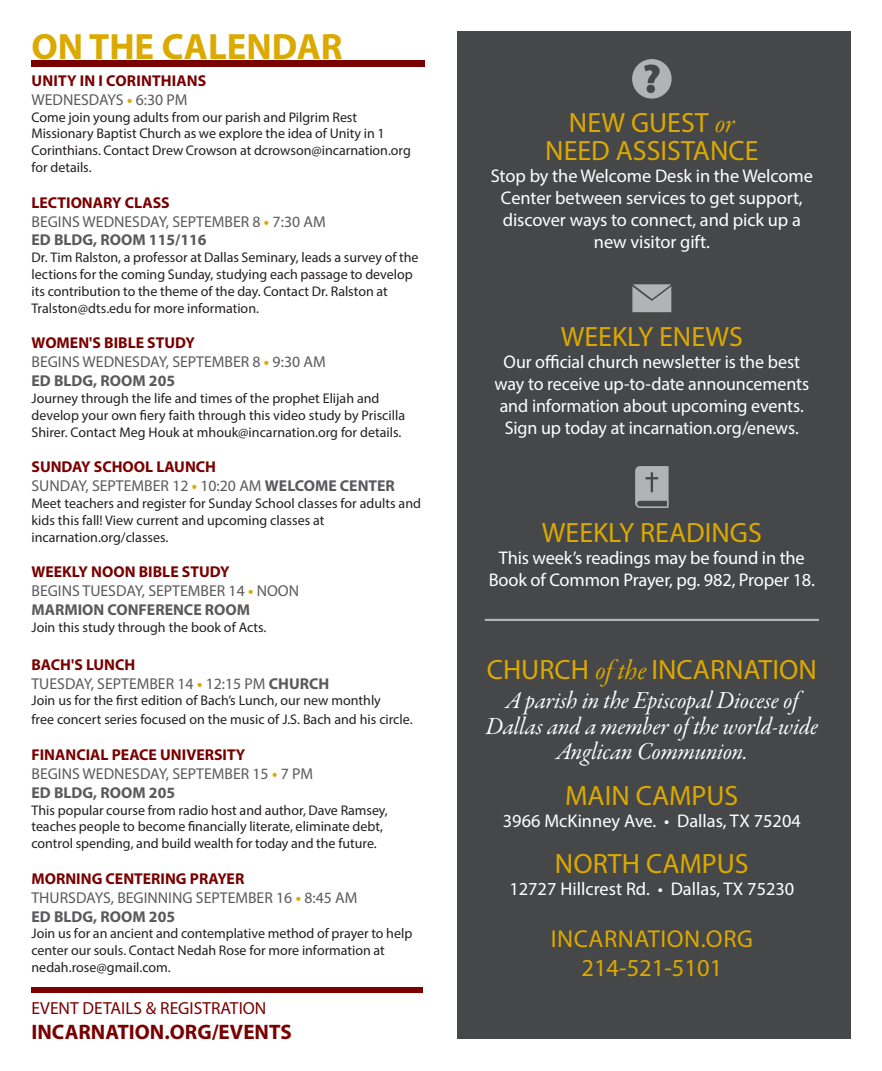
<style>
.page{position:relative;width:882px;height:1071px;background:#fff}
.page>*{position:absolute;margin:0;border:0;box-sizing:border-box;transform-origin:0 0}
.t1{font:700 36.75px "Myriad Pro";color:#dba900}
.t2{font:28px/28px "Myriad Pro";color:#dba900;text-align:center}
.t3{font:24.5px/25.6px "Garamond Premr Pro It Subh";color:#fff;text-align:center}
.t4{font:24.5px "Myriad Pro";letter-spacing:.02em;color:#dba900}
.t5{font:24.5px "Myriad Pro";color:#dba900}
.t6{font:700 21px "Myriad Pro";color:#790100}
.t7{font:18.38px/22.1px "Myriad Pro";letter-spacing:-.005em;color:#fff;text-align:center}
.t8{font:17.5px "Myriad Pro";color:#790100}
.t9{font:15.75px "Myriad Pro";color:#5a5a5d}
.t10{font:700 15.75px "Myriad Pro";color:#790100}
.t11{font:700 15.75px "Myriad Pro";color:#5a5a5d}
.t12{font:14px/16.8px "Myriad Pro";color:#231f20}
.s1{font-weight:700;color:#dba900}
.s2{font-weight:700}
.s3{font-family:"Garamond Premr Pro It Subh"}
</style>
<div class="page">
<div style="left:457px;top:32px;width:393px;height:1008px;background:#464748"></div>
<div style="left:32px;top:60px;width:393px;height:7px;background:#790100"></div>
<div style="left:32px;top:988px;width:391px;height:5px;background:#790100"></div>
<hr style="left:485px;top:619px;width:334px;height:2px;background:#b2b3b7">
<svg style="left:632px;top:59px;width:40px;height:40px"></svg>
<svg style="left:632px;top:284px;width:39px;height:28px"></svg>
<svg style="left:635px;top:466px;width:34px;height:42px"></svg>
<p class="t1" style="left:32px;top:23px;width:313px">ON THE CALENDAR</p>
<p class="t10" style="left:32px;top:70px;width:176px">UNITY IN I CORINTHIANS</p>
<p class="t9" style="left:32px;top:90px;width:157px">WEDNESDAYS <span class="s1">•</span> 6:30 PM</p>
<p class="t12" style="left:32px;top:108px;width:327px">Come join young adults from our parish and Pilgrim Rest</p>
<p class="t12" style="left:32px;top:125px;width:381px">Missionary Baptist Church as we explore the idea of Unity in 1<br>Corinthians. Contact Drew Crowson at dcrowson@incarnation.org for details.</p>
<p class="t10" style="left:32px;top:192px;width:140px">LECTIONARY CLASS</p>
<p class="t9" style="left:32px;top:212px;width:296px">BEGINS WEDNESDAY, SEPTEMBER 8 <span class="s1">•</span> 7:30 AM</p>
<p class="t11" style="left:32px;top:230px;width:177px">ED BLDG, ROOM 115/116</p>
<p class="t12" style="left:32px;top:249px;width:389px">Dr. Tim Ralston, a professor at Dallas Seminary, leads a survey of the lections for the coming Sunday, studying each passage to develop its contribution to the theme of the day. Contact Dr. Ralston at Tralston@dts.edu for more information.</p>
<p class="t10" style="left:32px;top:333px;width:165px">WOMEN'S BIBLE STUDY</p>
<p class="t9" style="left:32px;top:352px;width:296px">BEGINS WEDNESDAY, SEPTEMBER 8 <span class="s1">•</span> 9:30 AM</p>
<p class="t11" style="left:32px;top:371px;width:145px">ED BLDG, ROOM 205</p>
<p class="t12" style="left:32px;top:390px;width:375px">Journey through the life and times of the prophet Elijah and develop your own fiery faith through this video study by Priscilla<br>Shirer. Contact Meg Houk at mhouk@incarnation.org for details.</p>
<p class="t10" style="left:32px;top:457px;width:186px">SUNDAY SCHOOL LAUNCH</p>
<p class="t9" style="left:32px;top:476px;width:365px">SUNDAY, SEPTEMBER 12 <span class="s1">•</span> 10:20 AM <span class="s2">WELCOME CENTER</span></p>
<p class="t12" style="left:32px;top:495px;width:391px">Meet teachers and register for Sunday School classes for adults and kids this fall! View current and upcoming classes at</p>
<p class="t12" style="left:32px;top:528px;width:138px">incarnation.org/classes.</p>
<p class="t10" style="left:32px;top:562px;width:200px">WEEKLY NOON BIBLE STUDY</p>
<p class="t9" style="left:32px;top:581px;width:269px">BEGINS TUESDAY, SEPTEMBER 14 <span class="s1">•</span> NOON</p>
<p class="t11" style="left:32px;top:599px;width:220px">MARMION CONFERENCE ROOM</p>
<p class="t12" style="left:32px;top:619px;width:236px">Join this study through the book of Acts.</p>
<p class="t10" style="left:32px;top:654px;width:105px">BACH'S LUNCH</p>
<p class="t9" style="left:32px;top:674px;width:299px">TUESDAY, SEPTEMBER 14 <span class="s1">•</span> 12:15 PM <span class="s2">CHURCH</span></p>
<p class="t12" style="left:32px;top:692px;width:351px">Join us for the first edition of Bach’s Lunch, our new monthly</p>
<p class="t12" style="left:32px;top:711px;width:383px">free concert series focused on the music of J.S. Bach and his circle.</p>
<p class="t10" style="left:32px;top:744px;width:215px">FINANCIAL PEACE UNIVERSITY</p>
<p class="t9" style="left:32px;top:764px;width:283px">BEGINS WEDNESDAY, SEPTEMBER 15 <span class="s1">•</span> 7 PM</p>
<p class="t11" style="left:32px;top:782px;width:145px">ED BLDG, ROOM 205</p>
<p class="t12" style="left:32px;top:801px;width:358px">This popular course from radio host and author, Dave Ramsey, teaches people to become financially literate, eliminate debt,</p>
<p class="t12" style="left:32px;top:835px;width:347px">control spending, and build wealth for today and the future.</p>
<p class="t10" style="left:32px;top:868px;width:214px">MORNING CENTERING PRAYER</p>
<p class="t9" style="left:32px;top:888px;width:327px">THURSDAYS, BEGINNING SEPTEMBER 16 <span class="s1">•</span> 8:45 AM</p>
<p class="t11" style="left:32px;top:906px;width:145px">ED BLDG, ROOM 205</p>
<p class="t12" style="left:32px;top:925px;width:382px">Join us for an ancient and contemplative method of prayer to help center our souls. Contact Nedah Rose for more information at nedah.rose@gmail.com.</p>
<p class="t8" style="left:32px;top:997px;width:236px">EVENT DETAILS &amp; REGISTRATION</p>
<p class="t6" style="left:32px;top:1018px;width:262px">INCARNATION.ORG/EVENTS</p>
<p class="t2" style="left:545px;top:108px;width:215px">NEW GUEST <span class="s3">or<br></span>NEED ASSISTANCE</p>
<p class="t7" style="left:491px;top:165px;width:324px">Stop by the Welcome Desk in the Welcome Center between services to get support, discover ways to connect, and pick up a new visitor gift.</p>
<p class="t2" style="left:561px;top:322px;width:184px">WEEKLY ENEWS</p>
<p class="t7" style="left:494px;top:350px;width:316px">Our official church newsletter is the best way to receive up-to-date announcements and information about upcoming events.</p>
<p class="t7" style="left:505px;top:417px;width:296px">Sign up today at incarnation.org/enews.</p>
<p class="t2" style="left:542px;top:518px;width:221px">WEEKLY READINGS</p>
<p class="t7" style="left:489px;top:546px;width:328px">This week’s readings may be found in the<br>Book of Common Prayer, pg. 982, Proper 18.</p>
<p class="t2" style="left:487px;top:655px;width:332px">CHURCH <span class="s3">of the</span> INCARNATION</p>
<p class="t3" style="left:486px;top:689px;width:334px">A parish in the Episcopal Diocese of<br>Dallas and a member of the world-wide<br>Anglican Communion.</p>
<p class="t2" style="left:565px;top:781px;width:175px">MAIN CAMPUS</p>
<p class="t7" style="left:503px;top:810px;width:300px">3966 McKinney Ave. • Dallas, TX 75204</p>
<p class="t2" style="left:555px;top:849px;width:195px">NORTH CAMPUS</p>
<p class="t7" style="left:509px;top:878px;width:287px">12727 Hillcrest Rd. • Dallas, TX 75230</p>
<p class="t4" style="left:551px;top:923px;width:204px">INCARNATION.ORG</p>
<p class="t5" style="left:582px;top:953px;width:142px">214-521-5101</p>
</div>
